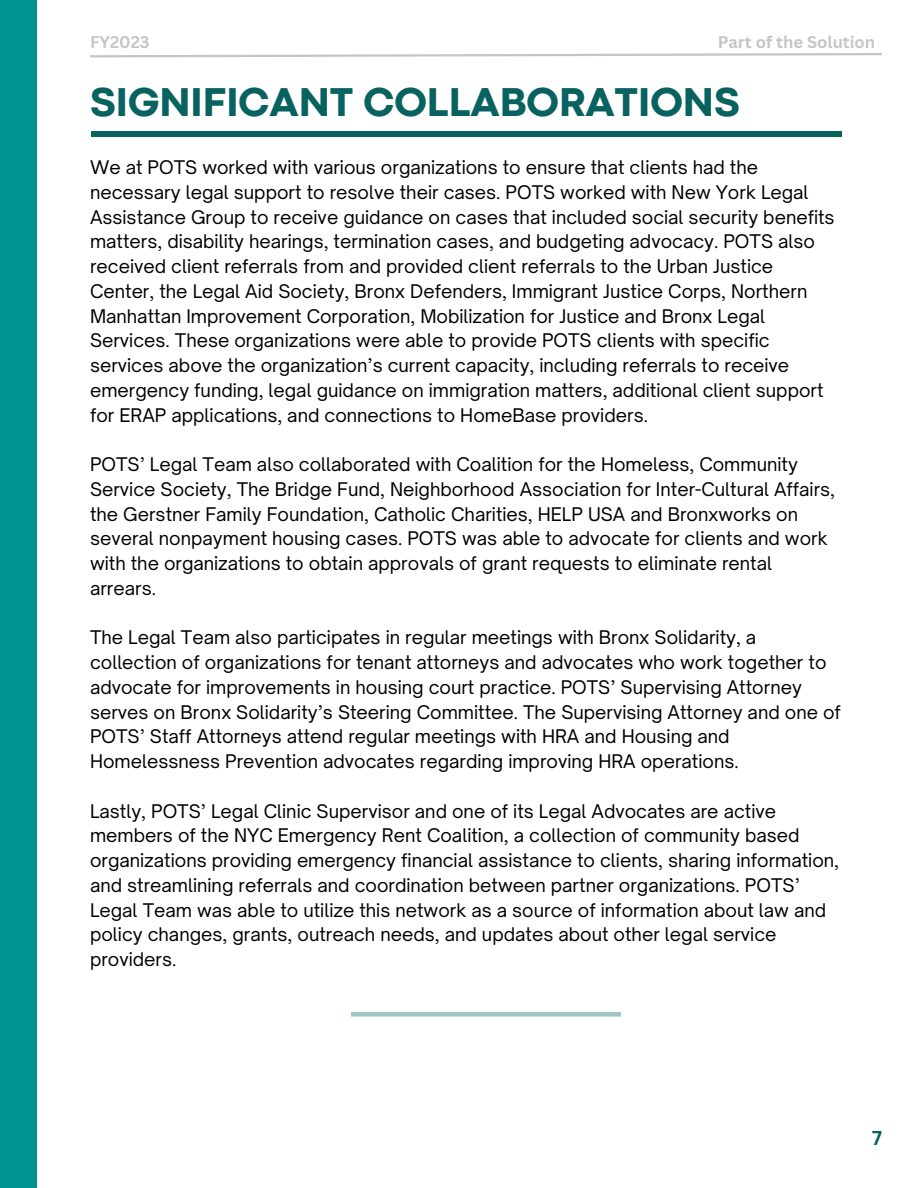
<style>
.page{position:relative;width:918px;height:1188px;background:#fff}
.page>*{position:absolute;margin:0;border:0;box-sizing:border-box;transform-origin:0 0}
.t1{font:800 42px "Codec Pro";color:#08625f}
.t2{font:700 19.5px "Canva Sans";color:#08625f}
.t3{font:18px/24.8px "Open Sauce One";color:#000}
.t4{font:700 16.5px "Canva Sans";color:#c3c5c6}
</style>
<div class="page">
<div style="left:0;top:0;width:37px;height:1188px;background:#009490"></div>
<div style="left:92px;top:131px;width:750px;height:5px;background:#08625f"></div>
<svg style="left:90px;top:53px;width:792px;height:5px"></svg>
<div style="left:351px;top:1012px;width:270px;height:5px;background:#9dc6c5"></div>
<p class="t4" style="left:90px;top:31px;width:61px">FY2023</p>
<p class="t4" style="left:718px;top:31px;width:159px">Part of the Solution</p>
<p class="t1" style="left:90px;top:87px;width:651px">SIGNIFICANT COLLABORATIONS</p>
<p class="t3" style="left:90px;top:155px;width:746px">We at POTS worked with various organizations to ensure that clients had the necessary legal support to resolve their cases. POTS worked with New York Legal Assistance Group to receive guidance on cases that included social security benefits matters, disability hearings, termination cases, and budgeting advocacy. POTS also received client referrals from and provided client referrals to the Urban Justice Center, the Legal Aid Society, Bronx Defenders, Immigrant Justice Corps, Northern Manhattan Improvement Corporation, Mobilization for Justice and Bronx Legal Services. These organizations were able to provide POTS clients with specific services above the organization’s current capacity, including referrals to receive emergency funding, legal guidance on immigration matters, additional client support for ERAP applications, and connections to HomeBase providers.</p>
<p class="t3" style="left:90px;top:452px;width:747px">POTS’ Legal Team also collaborated with Coalition for the Homeless, Community Service Society, The Bridge Fund, Neighborhood Association for Inter-Cultural Affairs, the Gerstner Family Foundation, Catholic Charities, HELP USA and Bronxworks on several nonpayment housing cases. POTS was able to advocate for clients and work with the organizations to obtain approvals of grant requests to eliminate rental arrears.</p>
<p class="t3" style="left:90px;top:625px;width:752px">The Legal Team also participates in regular meetings with Bronx Solidarity, a collection of organizations for tenant attorneys and advocates who work together to advocate for improvements in housing court practice. POTS’ Supervising Attorney serves on Bronx Solidarity’s Steering Committee. The Supervising Attorney and one of POTS’ Staff Attorneys attend regular meetings with HRA and Housing and Homelessness Prevention advocates regarding improving HRA operations.</p>
<p class="t3" style="left:90px;top:798px;width:751px">Lastly, POTS’ Legal Clinic Supervisor and one of its Legal Advocates are active members of the NYC Emergency Rent Coalition, a collection of community based organizations providing emergency financial assistance to clients, sharing information, and streamlining referrals and coordination between partner organizations. POTS’ Legal Team was able to utilize this network as a source of information about law and policy changes, grants, outreach needs, and updates about other legal service providers.</p>
<p class="t2" style="left:872px;top:1124px;width:11px">7</p>
</div>
